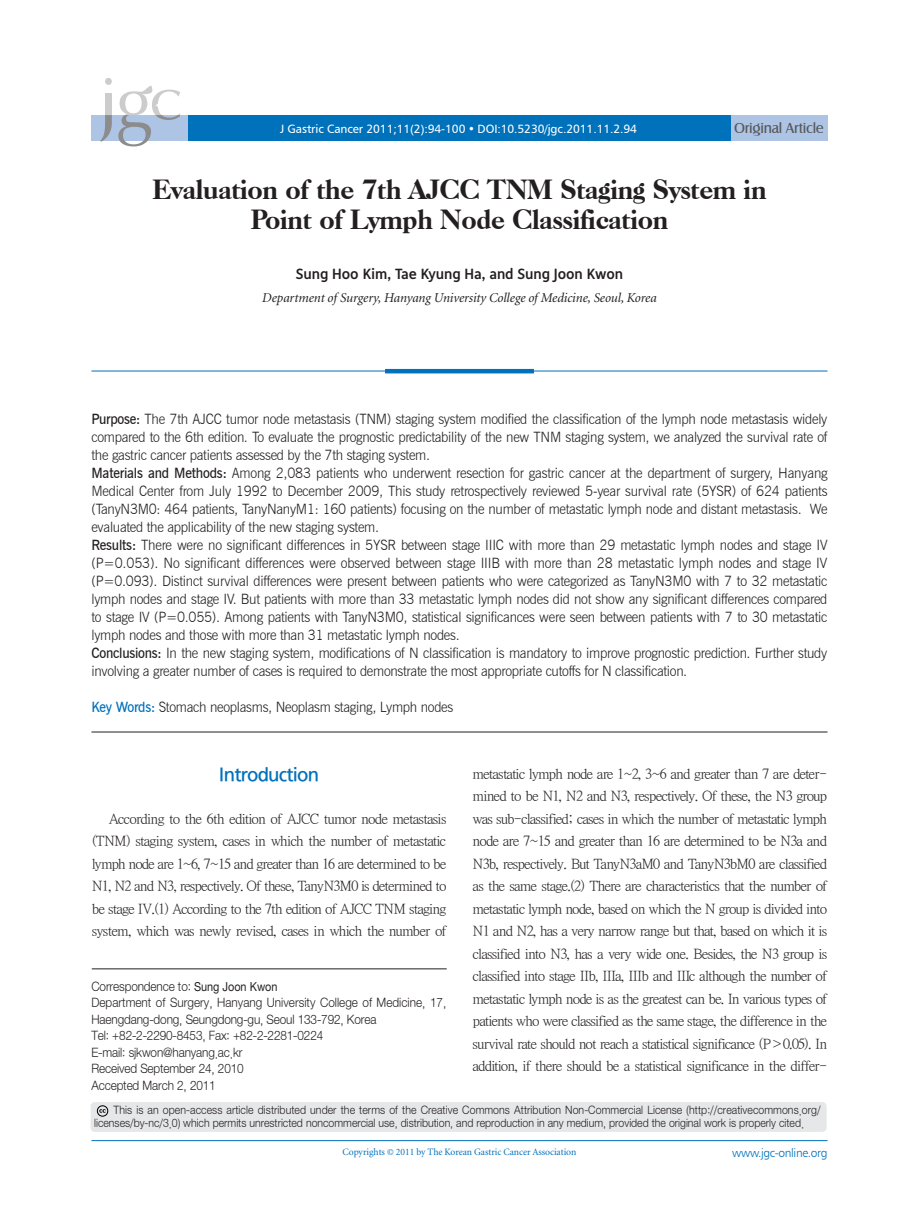
<style>
.page{position:relative;width:919px;height:1217px;background:#fff}
.page>*{position:absolute;margin:0;border:0;box-sizing:border-box;transform-origin:0 0}
.영문제목{font:800 27px/30px "Caslon Old Face BT";letter-spacing:-.01em;color:#231f20;text-align:center}
.서론{font:18.75px "Rix J Go M";letter-spacing:-.04em;color:#0071bb}
.영문이름{font:500 15px "Depot";letter-spacing:-.005em;color:#231f20}
.원저__증례{font:15px "Castle T";letter-spacing:-.02em;color:#57585a}
.영문초록{font:300 14.25px/18px "News Gothic BT";letter-spacing:-.02em;color:#231f20;text-align:justify;scale:.95 1}
.본문_바탕글{font:14.25px/22.5px "Y Mj O42";letter-spacing:-.1em;color:#231f20;text-align:justify}
.영문소속{font:italic 13.5px "Minion";letter-spacing:-.005em;color:#231f20}
.교신저자{font:12.75px/16.5px "Sand Jg";letter-spacing:-.01em;color:#231f20;scale:.95 1}
.원저__증례-2{font:12px "Humanist 777 BT Roman B";letter-spacing:-.005em;color:#fff}
.t1{font:12px "Humanist 777 BT Light B";letter-spacing:-.03em;color:#0071bb}
.cc문구{font:11.4px/12.5px "Sand Jg";color:#231f20;scale:.95 1}
.영문소속-2{font:9.75px "Minion";letter-spacing:-.005em;color:#0071bb}
.s1{font-weight:600}
.s2{font-weight:600;color:#0071bb}
.s3{font-family:"Sand Tg"}
</style>
<div class="page">
<div style="left:91px;top:115px;width:639px;height:26px;background:#0071bb"></div>
<div style="left:91px;top:115px;width:97px;height:26px;background:#adc4e5"></div>
<div style="left:730px;top:115px;width:97px;height:26px;background:#adc4e5"></div>
<svg style="left:105px;top:78px;width:7px;height:7px"></svg>
<div style="left:105px;top:93px;width:7px;height:22px;background:#ccc"></div>
<svg style="left:118px;top:86px;width:62px;height:60px"></svg>
<svg style="left:100px;top:115px;width:12px;height:27px"></svg>
<hr style="left:91px;top:370px;width:736px;height:1px;background:#0071bb">
<hr style="left:385px;top:369px;width:149px;height:4px;background:#0071bb">
<hr style="left:91px;top:731px;width:736px;height:1px;background:#231f20">
<hr style="left:92px;top:968px;width:354px;height:1px;background:#231f20">
<div style="left:91px;top:1101px;width:735px;height:30px;background:#e6e7e9;border-radius:4px"></div>
<svg style="left:96px;top:1105px;width:13px;height:12px"></svg>
<hr style="left:91px;top:1139px;width:736px;height:1px;background:#0071bb">
<p class="원저__증례-2" style="left:280px;top:121px;width:358px">J Gastric Cancer 2011;11(2):94-100 • DOI:10.5230/jgc.2011.11.2.94</p>
<p class="원저__증례" style="left:734px;top:120px;width:91px">Original Article</p>
<p class="영문제목" style="left:152px;top:174px;width:615px">Evaluation of the 7th AJCC TNM Staging System in<br>Point of Lymph Node Classification</p>
<p class="영문이름" style="left:296px;top:264px;width:328px">Sung Hoo Kim, Tae Kyung Ha, and Sung Joon Kwon</p>
<p class="영문소속" style="left:262px;top:291px;width:396px">Department of Surgery, Hanyang University College of Medicine, Seoul, Korea</p>
<p class="영문초록" style="left:91px;top:410px;width:776px"><span class="s1">Purpose:</span> The 7th AJCC tumor node metastasis (TNM) staging system modified the classification of the lymph node metastasis widely compared to the 6th edition. To evaluate the prognostic predictability of the new TNM staging system, we analyzed the survival rate of the gastric cancer patients assessed by the 7th staging system.</p>
<p class="영문초록" style="left:91px;top:464px;width:776px"><span class="s1">Materials and Methods:</span> Among 2,083 patients who underwent resection for gastric cancer at the department of surgery, Hanyang Medical Center from July 1992 to December 2009, This study retrospectively reviewed 5-year survival rate (5YSR) of 624 patients (TanyN3M0: 464 patients, TanyNanyM1: 160 patients) focusing on the number of metastatic lymph node and distant metastasis. We evaluated the applicability of the new staging system.</p>
<p class="영문초록" style="left:91px;top:536px;width:776px"><span class="s1">Results:</span> There were no significant differences in 5YSR between stage IIIC with more than 29 metastatic lymph nodes and stage IV (P=0.053). No significant differences were observed between stage IIIB with more than 28 metastatic lymph nodes and stage IV (P=0.093). Distinct survival differences were present between patients who were categorized as TanyN3M0 with 7 to 32 metastatic lymph nodes and stage IV. But patients with more than 33 metastatic lymph nodes did not show any significant differences compared to stage IV (P=0.055). Among patients with TanyN3M0, statistical significances were seen between patients with 7 to 30 metastatic lymph nodes and those with more than 31 metastatic lymph nodes.</p>
<p class="영문초록" style="left:91px;top:644px;width:776px"><span class="s1">Conclusions:</span> In the new staging system, modifications of N classification is mandatory to improve prognostic prediction. Further study involving a greater number of cases is required to demonstrate the most appropriate cutoffs for N classification.</p>
<p class="영문초록" style="left:91px;top:698px;width:382px"><span class="s2">Key Words:</span> Stomach neoplasms, Neoplasm staging, Lymph nodes</p>
<p class="서론" style="left:219px;top:764px;width:102px">Introduction</p>
<p class="본문_바탕글" style="left:91px;top:807px;width:357px;text-indent:17px">According to the 6th edition of AJCC tumor node metastasis (TNM) staging system, cases in which the number of metastatic lymph node are 1~6, 7~15 and greater than 16 are determined to be N1, N2 and N3, respectively. Of these, TanyN3M0 is determined to be stage IV.(1) According to the 7th edition of AJCC TNM staging system, which was newly revised, cases in which the number of</p>
<p class="본문_바탕글" style="left:472px;top:762px;width:357px">metastatic lymph node are 1~2, 3~6 and greater than 7 are deter&shy;mined to be N1, N2 and N3, respectively. Of these, the N3 group was sub-classified; cases in which the number of metastatic lymph node are 7~15 and greater than 16 are determined to be N3a and N3b, respectively. But TanyN3aM0 and TanyN3bM0 are classified as the same stage.(2) There are characteristics that the number of metastatic lymph node, based on which the N group is divided into N1 and N2, has a very narrow range but that, based on which it is classified into N3, has a very wide one. Besides, the N3 group is classified into stage IIb, IIIa, IIIb and IIIc although the number of metastatic lymph node is as the greatest can be. In various types of patients who were classified as the same stage, the difference in the survival rate should not reach a statistical significance (P＞0.05). In addition, if there should be a statistical significance in the differ-</p>
<p class="교신저자" style="left:91px;top:978px;width:197px">Correspondence to: <span class="s3">Sung Joon Kwon</span></p>
<p class="교신저자" style="left:91px;top:995px;width:375px">Department of Surgery, Hanyang University College of Medicine, 17,<br>Haengdang-dong, Seungdong-gu, Seoul 133-792, Korea</p>
<p class="교신저자" style="left:91px;top:1028px;width:245px">Tel: +82-2-2290-8453, Fax: +82-2-2281-0224</p>
<p class="교신저자" style="left:91px;top:1044px;width:160px">E-mail: sjkwon@hanyang.ac.kr</p>
<p class="교신저자" style="left:91px;top:1061px;width:162px">Received September 24, 2010</p>
<p class="교신저자" style="left:91px;top:1077px;width:132px">Accepted March 2, 2011</p>
<p class="cc문구" style="left:94px;top:1104px;width:766px;text-indent:19px">This is an open-access article distributed under the terms of the Creative Commons Attribution Non-Commercial License (http://creativecommons.org/ licenses/by-nc/3.0) which permits unrestricted noncommercial use, distribution, and reproduction in any medium, provided the original work is properly cited.</p>
<p class="영문소속-2" style="left:342px;top:1147px;width:235px">Copyrights © 2011 by The Korean Gastric Cancer Association</p>
<p class="t1" style="left:732px;top:1145px;width:97px">www.jgc-online.org</p>
</div>
